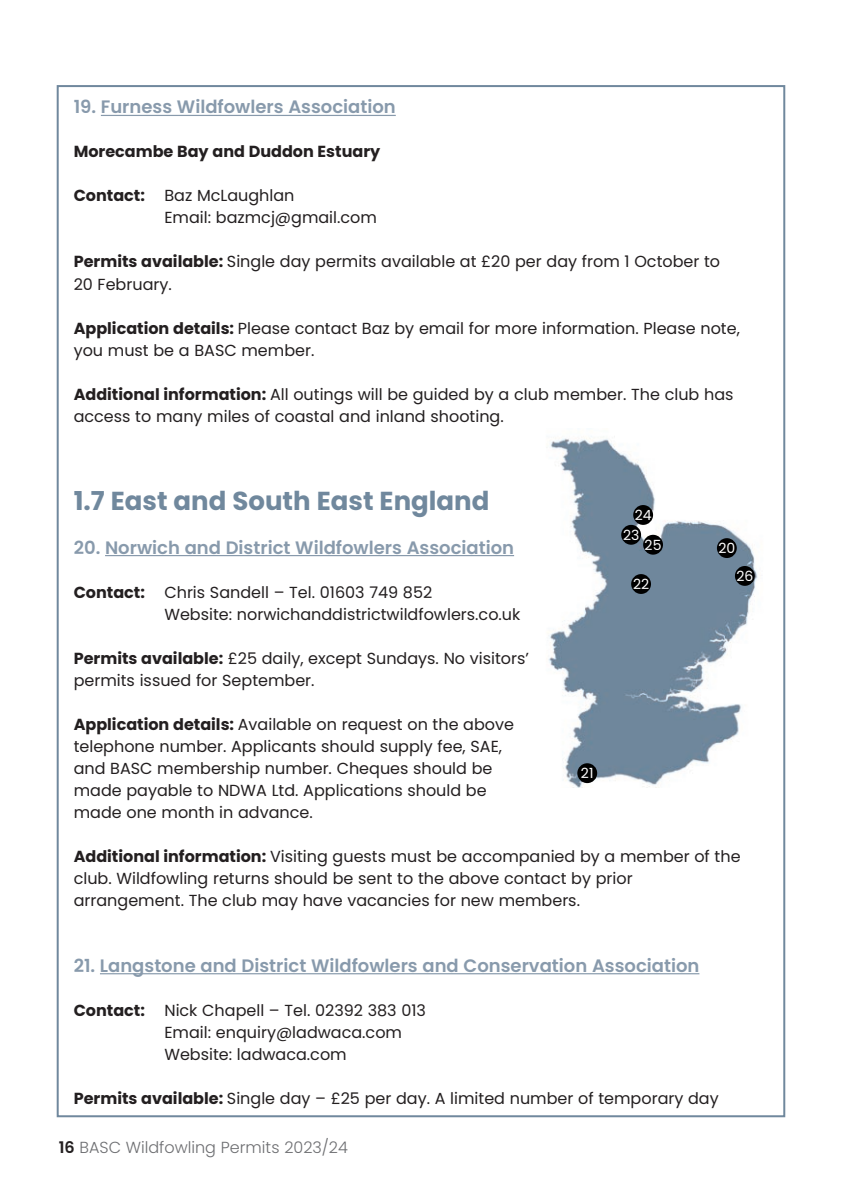
<style>
.page{position:relative;width:842px;height:1191px;background:#fff}
.page>*{position:absolute;margin:0;border:0;box-sizing:border-box;transform-origin:0 0}
.t1{font:700 26px "Poppins";color:#70889d}
.t2{font:600 18px "Poppins";color:#889aac}
.t3{font:16px/22px "Poppins";color:#231f20}
.t4{font:300 16px "Poppins";color:#6d6e71}
.t5{font:700 16px "Poppins";color:#231f20}
.t6{font:14px/19.8px "Poppins";color:#fff}
.s1{font-weight:700}
.s2{font-weight:600;color:#231f20}
</style>
<div class="page">
<hr style="left:101px;top:115px;width:295px;height:1px;background:#889aac">
<hr style="left:105px;top:555px;width:409px;height:1px;background:#889aac">
<hr style="left:100px;top:973px;width:599px;height:1px;background:#889aac">
<img style="left:548px;top:436px;width:210px;height:351px">
<div style="left:633px;top:505px;width:20px;height:20px;background:#000;border-radius:50%"></div>
<div style="left:621px;top:525px;width:20px;height:20px;background:#000;border-radius:50%"></div>
<div style="left:643px;top:535px;width:20px;height:19px;background:#000;border-radius:50%"></div>
<div style="left:631px;top:574px;width:20px;height:20px;background:#000;border-radius:50%"></div>
<div style="left:717px;top:538px;width:20px;height:20px;background:#000;border-radius:50%"></div>
<div style="left:735px;top:566px;width:20px;height:20px;background:#000;border-radius:50%"></div>
<div style="left:577px;top:763px;width:20px;height:20px;background:#000;border-radius:50%"></div>
<p class="t2" style="left:74px;top:96px;width:324px">19. Furness Wildfowlers Association</p>
<p class="t5" style="left:74px;top:142px;width:308px">Morecambe Bay and Duddon Estuary</p>
<p class="t3" style="left:164px;top:185px;width:214px;text-indent:-91px"><span class="s1">Contact:</span> Baz McLaughlan<br>Email: bazmcj@gmail.com</p>
<p class="t3" style="left:74px;top:251px;width:648px"><span class="s1">Permits available:</span> Single day permits available at £20 per day from 1 October to<br>20 February.</p>
<p class="t3" style="left:74px;top:317px;width:668px"><span class="s1">Application details:</span> Please contact Baz by email for more information. Please note, you must be a BASC member.</p>
<p class="t3" style="left:74px;top:383px;width:661px"><span class="s1">Additional information:</span> All outings will be guided by a club member. The club has access to many miles of coastal and inland shooting.</p>
<h1 class="t1" style="left:74px;top:485px;width:417px">1.7 East and South East England</h1>
<p class="t2" style="left:74px;top:536px;width:442px">20. Norwich and District Wildfowlers Association</p>
<p class="t3" style="left:164px;top:581px;width:357px;text-indent:-91px"><span class="s1">Contact:</span> Chris Sandell – Tel. 01603 749 852<br>Website: norwichanddistrictwildfowlers.co.uk</p>
<p class="t3" style="left:74px;top:647px;width:457px"><span class="s1">Permits available:</span> £25 daily, except Sundays. No visitors’ permits issued for September.</p>
<p class="t3" style="left:74px;top:713px;width:442px"><span class="s1">Application details:</span> Available on request on the above telephone number. Applicants should supply fee, SAE, and BASC membership number. Cheques should be made payable to NDWA Ltd. Applications should be made one month in advance.</p>
<p class="t3" style="left:74px;top:845px;width:668px"><span class="s1">Additional information:</span> Visiting guests must be accompanied by a member of the club. Wildfowling returns should be sent to the above contact by prior arrangement. The club may have vacancies for new members.</p>
<p class="t6" style="left:623px;top:505px;width:30px;text-indent:12px">24<br>23</p>
<p class="t6" style="left:645px;top:535px;width:18px">25</p>
<p class="t6" style="left:633px;top:574px;width:18px">22</p>
<p class="t6" style="left:718px;top:538px;width:18px">20</p>
<p class="t6" style="left:736px;top:566px;width:18px">26</p>
<p class="t6" style="left:581px;top:763px;width:14px">21</p>
<p class="t2" style="left:74px;top:954px;width:627px">21. Langstone and District Wildfowlers and Conservation Association</p>
<p class="t3" style="left:164px;top:999px;width:263px;text-indent:-91px"><span class="s1">Contact:</span> Nick Chapell – Tel. 02392 383 013<br>Email: enquiry@ladwaca.com<br>Website: ladwaca.com</p>
<p class="t3" style="left:74px;top:1087px;width:647px"><span class="s1">Permits available:</span> Single day – £25 per day. A limited number of temporary day</p>
<p class="t4" style="left:59px;top:1138px;width:291px"><span class="s2">16</span> BASC Wildfowling Permits 2023/24</p>
</div>
